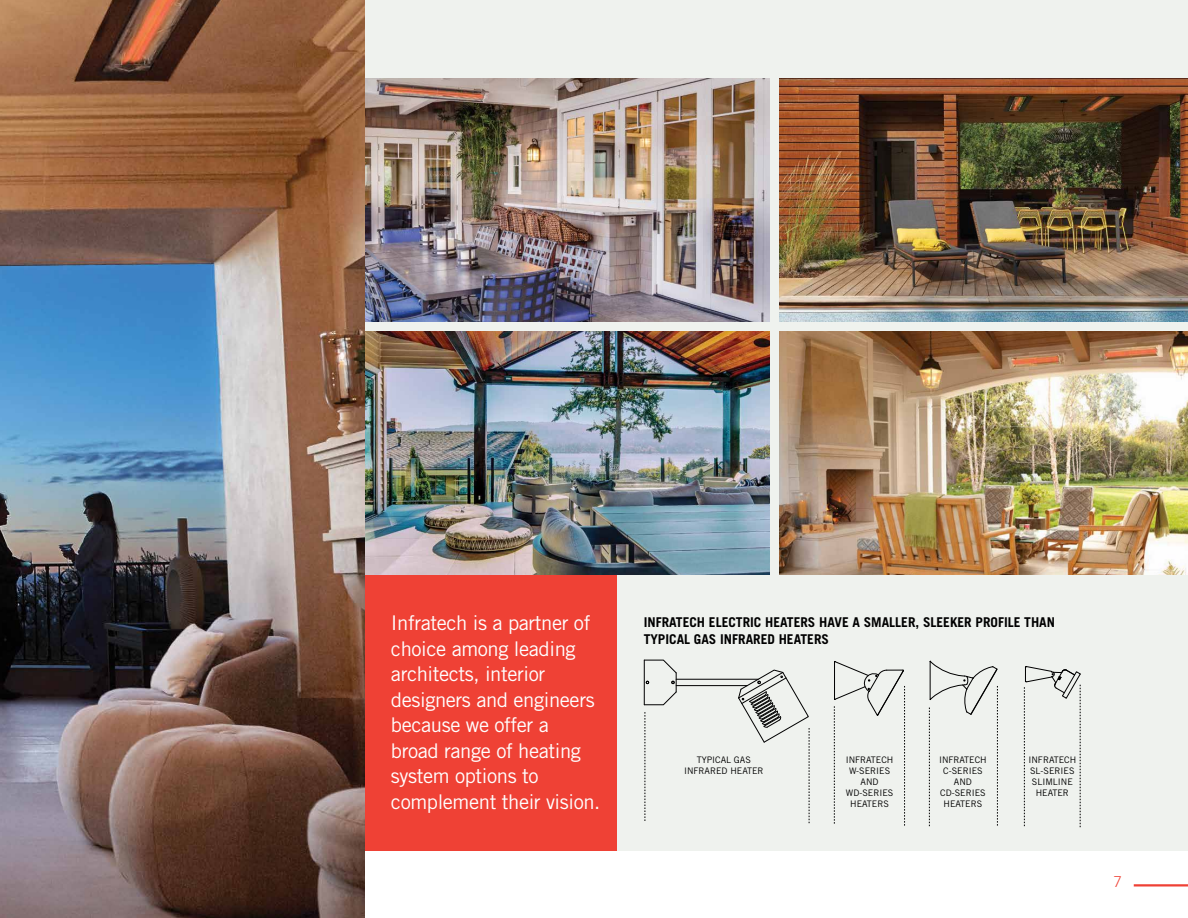
<style>
.page{position:relative;width:1188px;height:918px;background:#fff}
.page>*{position:absolute;margin:0;border:0;box-sizing:border-box;transform-origin:0 0}
.t1{font:20.25px/25.5px "Trade Gothic";letter-spacing:-.02em;color:#fff}
.t2{font:300 15px "Trade Gothic";color:#ef4135}
.t3{font:700 13.5px/16.5px "Trade Gothic";color:#000}
.t4{font:9px/10.9px "Trade Gothic";color:#000;text-align:center}
</style>
<div class="page">
<hr style="left:1134px;top:884px;width:54px;height:2px;background:#ef4135">
<div style="left:361px;top:0;width:827px;height:850px;background:#eff2ee"></div>
<div style="left:364px;top:567px;width:253px;height:283px;background:#ef4135"></div>
<img style="left:364px;top:79px;width:406px;height:243px">
<img style="left:364px;top:332px;width:406px;height:243px">
<img style="left:780px;top:79px;width:408px;height:243px">
<img style="left:0;top:0;width:364px;height:918px">
<hr style="left:676px;top:679px;width:82px;height:1px;background:#000">
<hr style="left:676px;top:685px;width:71px;height:1px;background:#000">
<svg style="left:645px;top:660px;width:32px;height:45px"></svg>
<hr style="left:644px;top:660px;width:1px;height:45px;background:#000">
<svg style="left:645px;top:712px;width:1px;height:109px"></svg>
<svg style="left:738px;top:670px;width:72px;height:153px"></svg>
<svg style="left:929px;top:661px;width:69px;height:165px"></svg>
<svg style="left:834px;top:661px;width:71px;height:165px"></svg>
<svg style="left:1024px;top:666px;width:57px;height:161px"></svg>
<img style="left:780px;top:332px;width:408px;height:243px">
<p class="t1" style="left:391px;top:610px;width:211px">Infratech is a partner of choice among leading architects, interior designers and engineers because we offer a broad range of heating system options to complement their vision.</p>
<p class="t3" style="left:644px;top:614px;width:413px">INFRATECH ELECTRIC HEATERS HAVE A SMALLER, SLEEKER PROFILE THAN<br>TYPICAL GAS INFRARED HEATERS</p>
<p class="t4" style="left:684px;top:754px;width:81px">TYPICAL GAS<br>INFRARED HEATER</p>
<p class="t4" style="left:846px;top:754px;width:49px">INFRATECH<br>W-SERIES<br>AND<br>WD-SERIES<br>HEATERS</p>
<p class="t4" style="left:939px;top:754px;width:49px">INFRATECH<br>C-SERIES<br>AND<br>CD-SERIES<br>HEATERS</p>
<p class="t4" style="left:1029px;top:754px;width:49px">INFRATECH<br>SL-SERIES<br>SLIMLINE<br>HEATER</p>
<p class="t2" style="left:1114px;top:873px;width:10px">7</p>
</div>
